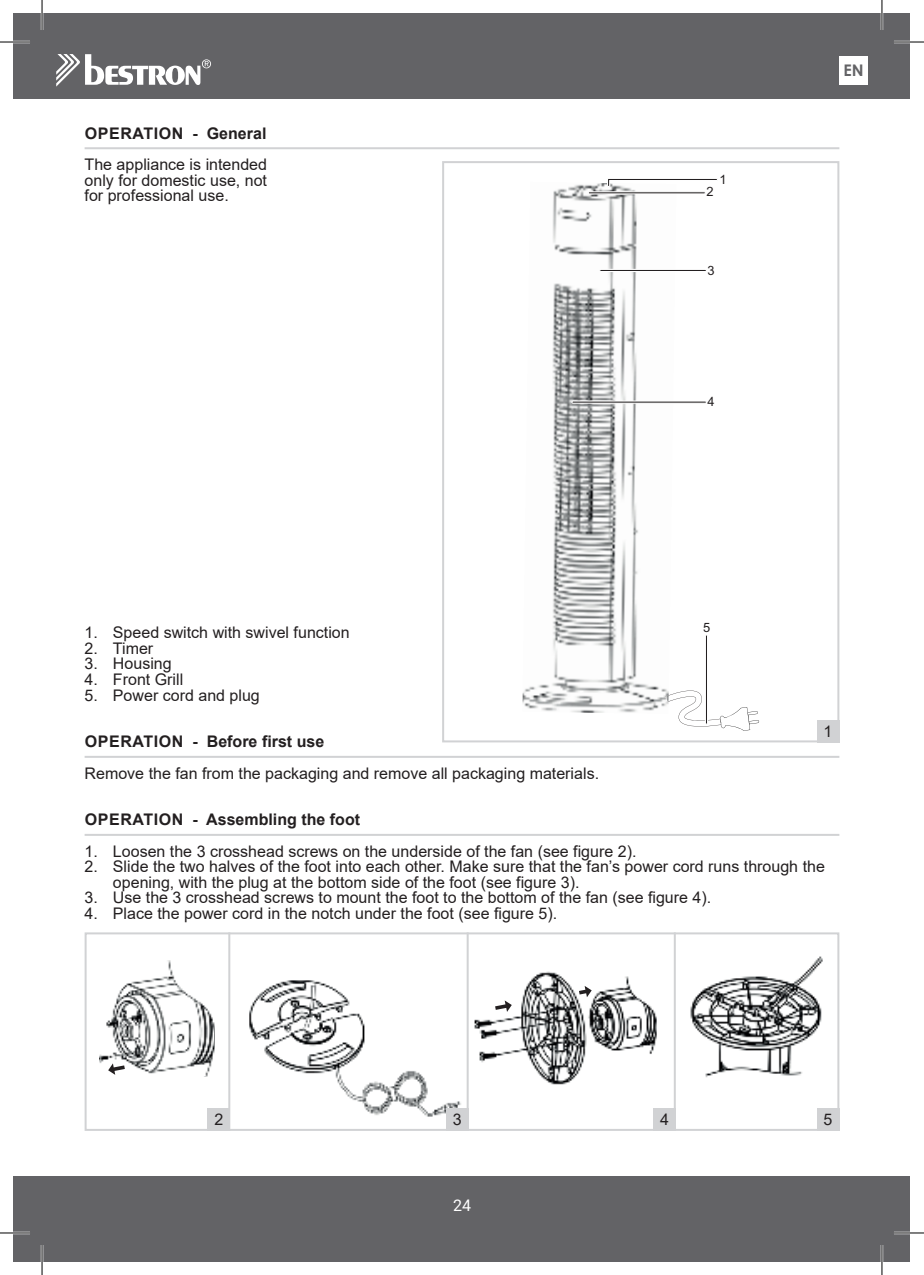
<style>
.page{position:relative;width:924px;height:1275px;background:#fff}
.page>*{position:absolute;margin:0;border:0;box-sizing:border-box;transform-origin:0 0}
.t1{font:16px/15.6px "Arial";color:#231f20;text-align:justify}
.t2{font:700 16px "Arial";color:#231f20}
.t3{font:700 16px "Arial";letter-spacing:.02em;color:#231f20}
.t4{font:16px "Roboto";color:#fff}
.t5{font:700 16px "Century Gothic";color:#636366}
.t6{font:12.8px "Arial";color:#231f20}
</style>
<div class="page">
<div style="left:14px;top:14px;width:895px;height:85px;background:#636366"></div>
<div style="left:14px;top:1176px;width:895px;height:85px;background:#636366"></div>
<svg style="left:56px;top:54px;width:155px;height:33px"></svg>
<div style="left:839px;top:56px;width:28px;height:29px;background:#fff"></div>
<hr style="left:85px;top:147px;width:754px;height:2px;background:#d1d2d4">
<hr style="left:85px;top:756px;width:754px;height:2px;background:#d1d2d4">
<hr style="left:85px;top:834px;width:754px;height:2px;background:#d1d2d4">
<img style="left:100px;top:961px;width:114px;height:115px">
<img style="left:249px;top:980px;width:212px;height:137px">
<img style="left:474px;top:971px;width:183px;height:114px">
<img style="left:690px;top:956px;width:133px;height:122px">
<svg style="left:495px;top:1000px;width:16px;height:12px"></svg>
<svg style="left:108px;top:1063px;width:17px;height:11px"></svg>
<svg style="left:578px;top:986px;width:13px;height:11px"></svg>
<div style="left:85px;top:932px;width:754px;height:199px;border:2px solid #d1d2d4"></div>
<div style="left:816px;top:1108px;width:23px;height:23px;background:#d1d2d4"></div>
<div style="left:446px;top:1108px;width:22px;height:23px;background:#d1d2d4"></div>
<div style="left:652px;top:1108px;width:23px;height:23px;background:#d1d2d4"></div>
<div style="left:207px;top:1108px;width:23px;height:23px;background:#d1d2d4"></div>
<hr style="left:228px;top:932px;width:2px;height:199px;background:#d1d2d4">
<hr style="left:466px;top:932px;width:2px;height:199px;background:#d1d2d4">
<hr style="left:673px;top:932px;width:2px;height:199px;background:#d1d2d4">
<img style="left:522px;top:184px;width:142px;height:529px">
<svg style="left:599px;top:269px;width:107px;height:3px"></svg>
<svg style="left:571px;top:400px;width:135px;height:4px"></svg>
<svg style="left:587px;top:179px;width:130px;height:15px"></svg>
<svg style="left:664px;top:635px;width:94px;height:96px"></svg>
<div style="left:442px;top:161px;width:397px;height:581px;border:2px solid #d1d2d4"></div>
<div style="left:816px;top:719px;width:23px;height:23px;background:#d1d2d4"></div>
<hr style="left:0;top:41px;width:30px;height:2px;background:#fff">
<hr style="left:893px;top:41px;width:30px;height:2px;background:#fff">
<hr style="left:0;top:1231px;width:30px;height:3px;background:#fff">
<hr style="left:893px;top:1231px;width:30px;height:3px;background:#fff">
<hr style="left:41px;top:0;width:2px;height:30px;background:#fff">
<hr style="left:41px;top:1245px;width:2px;height:30px;background:#fff">
<hr style="left:880px;top:0;width:2px;height:30px;background:#fff">
<hr style="left:880px;top:1245px;width:2px;height:30px;background:#fff">
<hr style="left:0;top:42px;width:30px;height:1px;background:#000">
<hr style="left:893px;top:42px;width:30px;height:1px;background:#000">
<hr style="left:0;top:1232px;width:30px;height:1px;background:#000">
<hr style="left:893px;top:1232px;width:30px;height:1px;background:#000">
<hr style="left:42px;top:0;width:1px;height:30px;background:#000">
<hr style="left:42px;top:1245px;width:1px;height:30px;background:#000">
<hr style="left:881px;top:0;width:1px;height:30px;background:#000">
<hr style="left:881px;top:1245px;width:1px;height:30px;background:#000">
<p class="t3" style="left:85px;top:127px;width:183px">OPERATION - General</p>
<p class="t1" style="left:85px;top:158px;width:184px">The appliance is intended only for domestic use, not for professional use.</p>
<p class="t6" style="left:719px;top:172px;width:9px">1</p>
<p class="t6" style="left:706px;top:184px;width:9px">2</p>
<p class="t6" style="left:707px;top:263px;width:9px">3</p>
<p class="t6" style="left:707px;top:394px;width:9px">4</p>
<p class="t5" style="left:843px;top:65px;width:22px">EN</p>
<p class="t6" style="left:703px;top:620px;width:9px">5</p>
<p class="t1" style="left:85px;top:626px;width:266px">1. Speed switch with swivel function</p>
<p class="t1" style="left:85px;top:642px;width:70px">2. Timer</p>
<p class="t1" style="left:85px;top:657px;width:89px">3. Housing</p>
<p class="t1" style="left:85px;top:673px;width:100px">4. Front Grill</p>
<p class="t1" style="left:85px;top:688px;width:177px">5. Power cord and plug</p>
<p class="t2" style="left:85px;top:735px;width:241px">OPERATION - Before first use</p>
<p class="t1" style="left:85px;top:766px;width:515px">Remove the fan from the packaging and remove all packaging materials.</p>
<p class="t2" style="left:85px;top:813px;width:277px">OPERATION - Assembling the foot</p>
<p class="t1" style="left:85px;top:844px;width:553px">1. Loosen the 3 crosshead screws on the underside of the fan (see figure 2).</p>
<p class="t1" style="left:113px;top:860px;width:713px;text-indent:-28px">2. Slide the two halves of the foot into each other. Make sure that the fan’s power cord runs through the opening, with the plug at the bottom side of the foot (see figure 3).</p>
<p class="t1" style="left:85px;top:891px;width:627px">3. Use the 3 crosshead screws to mount the foot to the bottom of the fan (see figure 4).</p>
<p class="t1" style="left:85px;top:907px;width:474px">4. Place the power cord in the notch under the foot (see figure 5).</p>
<p class="t1" style="left:823px;top:725px;width:10px">1</p>
<p class="t1" style="left:214px;top:1113px;width:10px">2</p>
<p class="t1" style="left:452px;top:1113px;width:10px">3</p>
<p class="t1" style="left:659px;top:1113px;width:10px">4</p>
<p class="t1" style="left:823px;top:1113px;width:10px">5</p>
<p class="t4" style="left:453px;top:1198px;width:19px">24</p>
</div>
